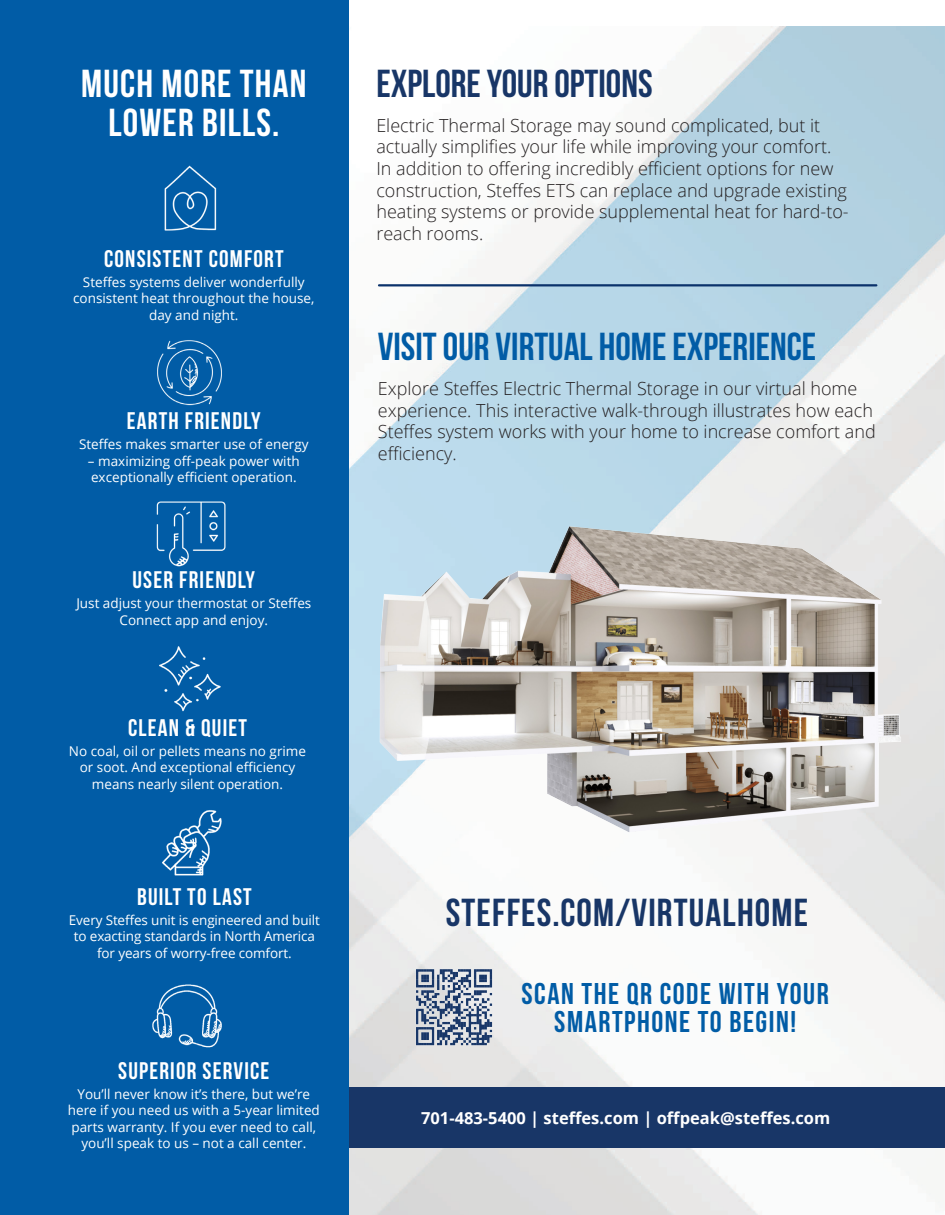
<style>
.page{position:relative;width:945px;height:1215px;background:#fff}
.page>*{position:absolute;margin:0;border:0;box-sizing:border-box;transform-origin:0 0}
.t1{font:700 39px "Bebas Neue";color:#015ca6}
.t2{font:700 39px/39px "Bebas Neue";letter-spacing:.03em;color:#fff;text-align:center}
.t3{font:700 39px "Bebas Neue";letter-spacing:.03em;color:#183667}
.t4{font:700 39px "Bebas Neue";color:#183667}
.t5{font:30px/28.5px "Bebas Neue";letter-spacing:.05em;color:#015ca6;text-align:center}
.t6{font:700 24px "Bebas Neue";letter-spacing:.05em;color:#fff}
.t7{font:300 18px/21.6px "Open Sans";color:#231f20}
.t8{font:700 16.5px "Open Sans";color:#fff}
.t9{font:13.5px/16.5px "Open Sans";color:#fff;text-align:center}
</style>
<div class="page">
<img style="left:348px;top:26px;width:597px;height:1189px">
<div style="left:3px;top:1087px;width:942px;height:61px;background:#183667"></div>
<div style="left:0;top:0;width:348px;height:1215px;background:#015ca6"></div>
<img style="left:162px;top:810px;width:60px;height:66px">
<img style="left:159px;top:646px;width:62px;height:66px">
<img style="left:164px;top:165px;width:53px;height:66px">
<img style="left:157px;top:340px;width:65px;height:66px">
<img style="left:152px;top:984px;width:70px;height:64px">
<img style="left:156px;top:501px;width:70px;height:66px">
<img style="left:350px;top:507px;width:576px;height:335px">
<img style="left:413px;top:963px;width:83px;height:88px">
<hr style="left:379px;top:284px;width:497px;height:2px;background:#0b326b">
<p class="t2" style="left:81px;top:63px;width:227px">MUCH MORE THAN<br>LOWER BILLS.</p>
<p class="t6" style="left:104px;top:245px;width:181px">CONSISTENT COMFORT</p>
<p class="t9" style="left:73px;top:273px;width:243px">Steffes systems deliver wonderfully consistent heat throughout the house, day and night.</p>
<p class="t6" style="left:127px;top:408px;width:135px">EARTH FRIENDLY</p>
<p class="t9" style="left:79px;top:436px;width:231px">Steffes makes smarter use of energy</p>
<p class="t9" style="left:88px;top:452px;width:213px;text-align:left">– maximizing off-peak power with exceptionally efficient operation.</p>
<p class="t6" style="left:133px;top:567px;width:124px">USER FRIENDLY</p>
<p class="t9" style="left:76px;top:595px;width:236px">Just adjust your thermostat or Steffes<br>Connect app and enjoy.</p>
<p class="t6" style="left:128px;top:714px;width:121px">CLEAN &amp; QUIET</p>
<p class="t9" style="left:69px;top:742px;width:239px">No coal, oil or pellets means no grime or soot. And exceptional efficiency means nearly silent operation.</p>
<p class="t6" style="left:137px;top:883px;width:116px">BUILT TO LAST</p>
<p class="t9" style="left:69px;top:911px;width:253px">Every Steffes unit is engineered and built to exacting standards in North America for years of worry-free comfort.</p>
<p class="t6" style="left:118px;top:1057px;width:153px">SUPERIOR SERVICE</p>
<p class="t9" style="left:68px;top:1085px;width:254px">You’ll never know it’s there, but we’re here if you need us with a 5-year limited parts warranty. If you ever need to call, you’ll speak to us – not a call center.</p>
<p class="t4" style="left:376px;top:62px;width:278px">EXPLORE YOUR OPTIONS</p>
<p class="t7" style="left:376px;top:114px;width:474px">Electric Thermal Storage may sound complicated, but it actually simplifies your life while improving your comfort.<br>In addition to offering incredibly efficient options for new construction, Steffes ETS can replace and upgrade existing heating systems or provide supplemental heat for hard-to&shy;reach rooms.</p>
<p class="t1" style="left:378px;top:325px;width:440px">VISIT OUR VIRTUAL HOME EXPERIENCE</p>
<p class="t7" style="left:378px;top:377px;width:499px">Explore Steffes Electric Thermal Storage in our virtual home experience. This interactive walk-through illustrates how each Steffes system works with your home to increase comfort and efficiency.</p>
<p class="t3" style="left:446px;top:891px;width:364px">STEFFES.COM/VIRTUALHOME</p>
<p class="t5" style="left:522px;top:979px;width:309px">SCAN THE QR CODE WITH YOUR<br>SMARTPHONE TO BEGIN!</p>
<p class="t8" style="left:421px;top:1106px;width:411px">701-483-5400 | steffes.com | offpeak@steffes.com</p>
</div>
